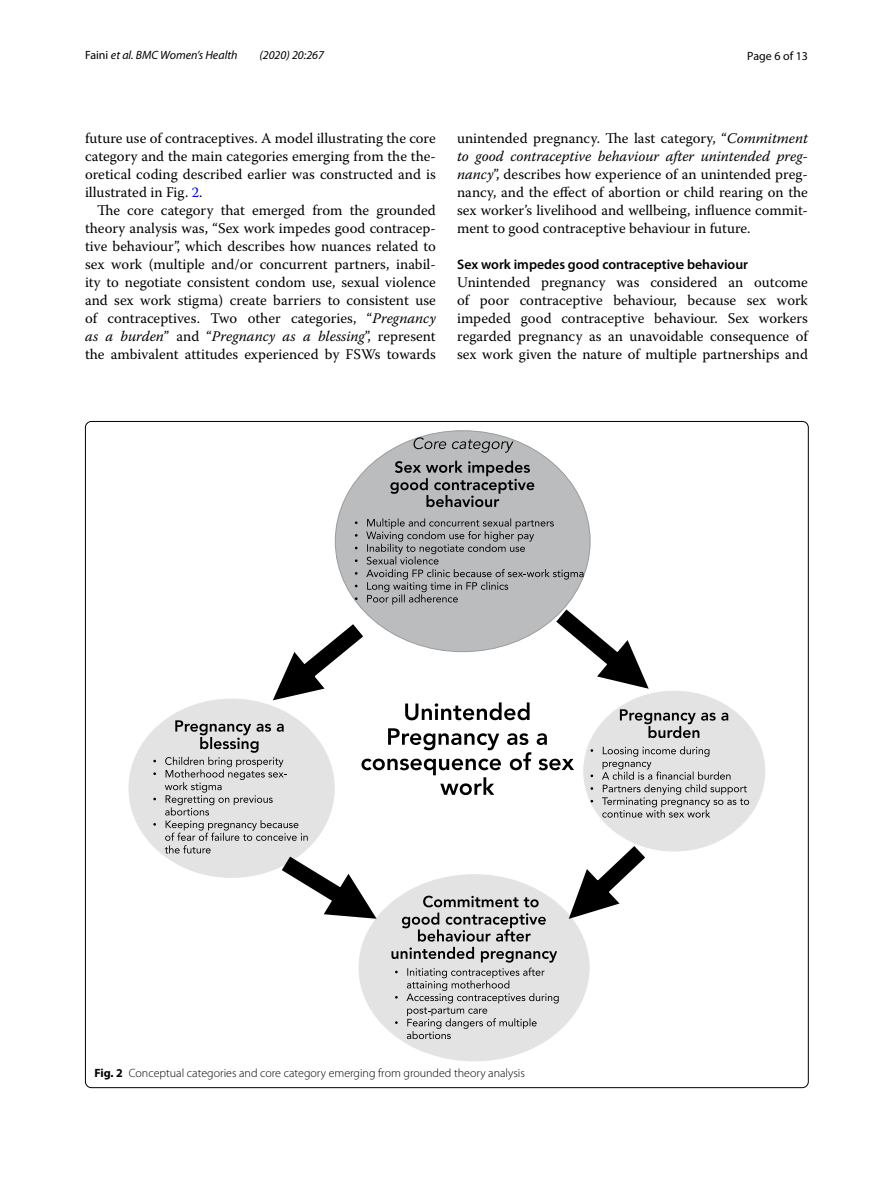
<style>
.page{position:relative;width:893px;height:1187px;background:#fff}
.page>*{position:absolute;margin:0;border:0;box-sizing:border-box;transform-origin:0 0}
.t1{font:14.7px/18px "Warnock Pro";color:#000;text-align:justify}
.t2{font:600 13.8px "Myriad Pro";color:#000}
.t3{font:300 12px "Myriad Pro";color:#000}
.t4{font:italic 12px "Myriad Pro";color:#000}
.t5{font:12px "Myriad Pro";color:#000}
.s1{font-style:normal}
.s2{color:#00f}
.s3{font-style:italic}
.s4{font-weight:700}
</style>
<div class="page">
<div style="left:335px;top:430px;width:255px;height:221px;background:#bbbcbd;border-radius:50%"></div>
<svg style="left:413px;top:437px;width:100px;height:15px"></svg>
<svg style="left:390px;top:460px;width:144px;height:47px"></svg>
<div style="left:128px;top:698px;width:207px;height:180px;background:#e3e3e3;border-radius:50%"></div>
<div style="left:583px;top:690px;width:183px;height:162px;background:#e3e3e3;border-radius:50%"></div>
<div style="left:358px;top:873px;width:232px;height:188px;background:#e3e3e3;border-radius:50%"></div>
<svg style="left:165px;top:518px;width:584px;height:520px"></svg>
<p class="t4" style="left:85px;top:48px;width:154px"><span class="s1">Faini</span> et al. BMC Women’s Health</p>
<p class="t4" style="left:259px;top:48px;width:66px">(2020) 20:267</p>
<p class="t5" style="left:747px;top:48px;width:62px">Page 6 of 13</p>
<p class="t1" style="left:85px;top:128px;width:352px">future use of contraceptives. A model illustrating the core category and the main categories emerging from the the&shy;oretical coding described earlier was constructed and is illustrated in Fig. <span class="s2">2</span>.</p>
<p class="t1" style="left:85px;top:200px;width:352px;text-indent:12px">The core category that emerged from the grounded theory analysis was, “Sex work impedes good contracep&shy;tive behaviour”, which describes how nuances related to sex work (multiple and/or concurrent partners, inabil&shy;ity to negotiate consistent condom use, sexual violence and sex work stigma) create barriers to consistent use of contraceptives. Two other categories, “<span class="s3">Pregnancy as a burden</span>” and “<span class="s3">Pregnancy as a blessing</span>”, represent the ambivalent attitudes experienced by FSWs towards</p>
<p class="t1" style="left:457px;top:128px;width:352px">unintended pregnancy. The last category, “<span class="s3">Commitment to good contraceptive behaviour after unintended preg&shy;nancy</span>”, describes how experience of an unintended preg&shy;nancy, and the effect of abortion or child rearing on the sex worker’s livelihood and wellbeing, influence commit&shy;ment to good contraceptive behaviour in future.</p>
<p class="t2" style="left:457px;top:255px;width:293px">Sex work impedes good contraceptive behaviour</p>
<p class="t1" style="left:457px;top:272px;width:352px">Unintended pregnancy was considered an outcome of poor contraceptive behaviour, because sex work impeded good contraceptive behaviour. Sex workers regarded pregnancy as an unavoidable consequence of sex work given the nature of multiple partnerships and</p>
<p class="t3" style="left:94px;top:1066px;width:432px"><span class="s4">Fig. 2</span> Conceptual categories and core category emerging from grounded theory analysis</p>
</div>
